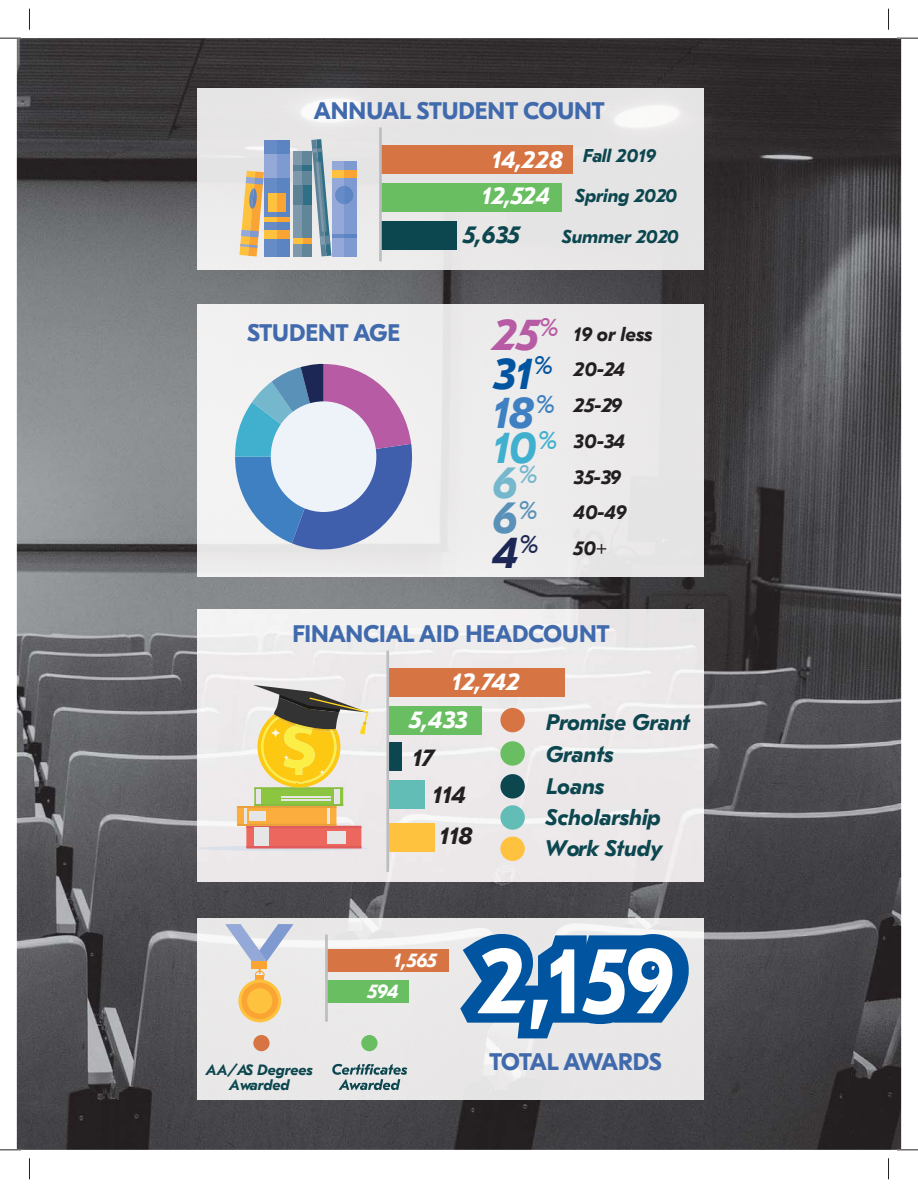
<style>
.page{position:relative;width:918px;height:1188px;background:#fff}
.page>*{position:absolute;margin:0;border:0;box-sizing:border-box;transform-origin:0 0}
.t1{font:700 94.65px "GT Eesti Pro Text";color:#fff;scale:.93 1}
.t2{font:italic 700 43.95px/36.3px "GT Eesti Pro Text";letter-spacing:-.025em;color:#b75ca4}
.t3{font:italic 700 24px/36px "GT Eesti Pro Text";color:#fff;text-align:center}
.t4{font:italic 700 24px "GT Eesti Pro Text";color:#0c464f}
.t5{font:700 23.85px "GT Eesti Pro Display";color:#416aad}
.t6{font:700 23.85px "GT Eesti Pro Display";letter-spacing:-.035em;color:#416aad}
.t7{font:italic 700 23.85px/38.4px "GT Eesti Pro Text";color:#fff}
.t8{font:italic 700 23.85px/37px "GT Eesti Pro Text";color:#231f20}
.t9{font:italic 700 22.35px/31.7px "GT Eesti Pro Text";color:#0c464f}
.t10{font:italic 700 19.65px/35.7px "GT Eesti Pro Text";color:#231f20}
.t11{font:italic 700 19.35px/30.6px "GT Eesti Pro Text";letter-spacing:-.01em;color:#fff}
.t12{font:italic 700 18.45px "GT Eesti Pro Text";color:#0c464f}
.t13{font:italic 700 15px/15.3px "GT Eesti Pro Text";color:#0c464f;text-align:center}
.s1{color:#0155a0}
.s2{color:#3e80c2}
.s3{color:#41b0cf}
.s4{color:#75b7cd}
.s5{color:#5a91b8}
.s6{color:#1d2755}
.s7{font-size:94.35px;color:#0155a0}
</style>
<div class="page">
<img style="left:17px;top:38px;width:884px;height:1112px">
<img style="left:198px;top:609px;width:505px;height:272px">
<div style="left:198px;top:304px;width:505px;height:272px;background:#ecebeb"></div>
<div style="left:198px;top:919px;width:505px;height:181px;background:#eae8e8"></div>
<img style="left:198px;top:89px;width:505px;height:181px">
<svg style="left:441px;top:914px;width:266px;height:139px;background:#7099be"></svg>
<div style="left:326px;top:949px;width:123px;height:23px;background:#d67543"></div>
<div style="left:326px;top:980px;width:83px;height:23px;background:#68be60"></div>
<svg style="left:332px;top:1064px;width:75px;height:26px;background:#9fb1b4"></svg>
<div style="left:361px;top:1035px;width:17px;height:16px;background:#68be60;border-radius:50%"></div>
<div style="left:253px;top:1035px;width:17px;height:16px;background:#d67543;border-radius:50%"></div>
<hr style="left:325px;top:935px;width:3px;height:87px;background:#bbbdc0">
<div style="left:255px;top:971px;width:10px;height:8px;border:1px solid #faa433;border-radius:50%"></div>
<div style="left:256px;top:976px;width:8px;height:5px;background:#faa433"></div>
<svg style="left:225px;top:924px;width:69px;height:37px;background:#c4cde1"></svg>
<svg style="left:240px;top:981px;width:40px;height:40px"></svg>
<div style="left:238px;top:980px;width:43px;height:42px;border:3px solid #fec23e;border-radius:50%"></div>
<div style="left:247px;top:988px;width:25px;height:26px;background:#fec23e;border-radius:50%"></div>
<div style="left:252px;top:961px;width:15px;height:8px;background:#faa433"></div>
<svg style="left:235px;top:363px;width:183px;height:188px"></svg>
<div style="left:271px;top:401px;width:105px;height:111px;background:#eef3fa;border-radius:50%"></div>
<div style="left:388px;top:669px;width:177px;height:28px;background:#d67543"></div>
<div style="left:388px;top:706px;width:93px;height:29px;background:#68be60"></div>
<div style="left:388px;top:742px;width:14px;height:28px;background:#0c464f"></div>
<div style="left:388px;top:781px;width:37px;height:28px;background:#61bdb6"></div>
<div style="left:388px;top:823px;width:47px;height:29px;background:#fec23e"></div>
<hr style="left:386px;top:651px;width:3px;height:221px;background:#bbbdc0">
<svg style="left:198px;top:846px;width:170px;height:5px"></svg>
<div style="left:246px;top:826px;width:115px;height:22px;background:#ec675e"></div>
<hr style="left:246px;top:846px;width:115px;height:2px;background:#de5c5b">
<hr style="left:246px;top:826px;width:115px;height:2px;background:#de5c5b">
<div style="left:254px;top:828px;width:15px;height:18px;background:#e5e6e5"></div>
<div style="left:237px;top:806px;width:99px;height:20px;background:#fbae3e"></div>
<hr style="left:237px;top:824px;width:99px;height:2px;background:#e9a03c">
<hr style="left:237px;top:806px;width:99px;height:2px;background:#e9a03c">
<hr style="left:244px;top:808px;width:3px;height:16px;background:#e5e6e5">
<div style="left:249px;top:811px;width:17px;height:10px;background:#e5e6e5"></div>
<svg style="left:253px;top:685px;width:115px;height:159px"></svg>
<div style="left:500px;top:741px;width:25px;height:25px;background:#68be60;border-radius:50%"></div>
<div style="left:500px;top:708px;width:25px;height:24px;background:#d67543;border-radius:50%"></div>
<div style="left:500px;top:774px;width:25px;height:25px;background:#0c464f;border-radius:50%"></div>
<div style="left:500px;top:805px;width:25px;height:25px;background:#61bdb6;border-radius:50%"></div>
<div style="left:500px;top:837px;width:25px;height:24px;background:#fec23e;border-radius:50%"></div>
<div style="left:381px;top:146px;width:191px;height:28px;background:#d67543"></div>
<div style="left:381px;top:184px;width:181px;height:28px;background:#68be60"></div>
<div style="left:381px;top:221px;width:76px;height:29px;background:#0c464f"></div>
<hr style="left:379px;top:127px;width:3px;height:134px;background:#bbbdc0">
<svg style="left:239px;top:171px;width:25px;height:85px;background:#e0c08a"></svg>
<div style="left:277px;top:140px;width:13px;height:116px;background:#5b84c3"></div>
<div style="left:264px;top:140px;width:13px;height:116px;background:#678bc7"></div>
<div style="left:264px;top:154px;width:13px;height:24px;background:#94a9d7"></div>
<div style="left:277px;top:154px;width:13px;height:24px;background:#7f9ad0"></div>
<div style="left:264px;top:217px;width:13px;height:5px;background:#fec23e"></div>
<div style="left:277px;top:217px;width:13px;height:5px;background:#faa433"></div>
<div style="left:277px;top:230px;width:13px;height:9px;background:#faa433"></div>
<div style="left:264px;top:230px;width:13px;height:9px;background:#fec23e"></div>
<div style="left:277px;top:193px;width:9px;height:19px;background:#faa433"></div>
<div style="left:268px;top:193px;width:9px;height:19px;background:#fec23e"></div>
<div style="left:293px;top:151px;width:10px;height:105px;background:#7e99ab"></div>
<div style="left:303px;top:151px;width:9px;height:105px;background:#61869a"></div>
<div style="left:293px;top:165px;width:10px;height:5px;background:#5a8195"></div>
<div style="left:303px;top:165px;width:9px;height:5px;background:#307086"></div>
<div style="left:303px;top:238px;width:9px;height:5px;background:#faa433"></div>
<div style="left:293px;top:238px;width:10px;height:5px;background:#fec23e"></div>
<div style="left:303px;top:186px;width:9px;height:19px;background:#307086"></div>
<div style="left:293px;top:186px;width:10px;height:19px;background:#5a8195"></div>
<div style="left:344px;top:161px;width:13px;height:95px;background:#7f9ad0"></div>
<div style="left:344px;top:170px;width:13px;height:8px;background:#faa433"></div>
<hr style="left:344px;top:234px;width:13px;height:4px;background:#5b84c3">
<svg style="left:311px;top:139px;width:42px;height:117px"></svg>
<hr style="left:0;top:1149px;width:21px;height:2px;background:#fff">
<hr style="left:897px;top:1149px;width:21px;height:2px;background:#fff">
<svg style="left:0;top:38px;width:21px;height:1px"></svg>
<svg style="left:897px;top:38px;width:21px;height:1px"></svg>
<svg style="left:0;top:1150px;width:21px;height:1px"></svg>
<svg style="left:897px;top:1150px;width:21px;height:1px"></svg>
<svg style="left:29px;top:9px;width:1px;height:21px"></svg>
<svg style="left:29px;top:1158px;width:1px;height:21px"></svg>
<svg style="left:888px;top:9px;width:1px;height:21px"></svg>
<svg style="left:888px;top:1158px;width:1px;height:21px"></svg>
<p class="t5" style="left:314px;top:98px;width:292px">ANNUAL STUDENT COUNT</p>
<p class="t5" style="left:247px;top:319px;width:155px">STUDENT AGE</p>
<p class="t12" style="left:583px;top:146px;width:74px">Fall 2019</p>
<p class="t3" style="left:482px;top:142px;width:83px">14,228<br>12,524</p>
<p class="t4" style="left:463px;top:221px;width:58px">5,635</p>
<p class="t12" style="left:575px;top:185px;width:104px">Spring 2020</p>
<p class="t12" style="left:562px;top:226px;width:119px">Summer 2020</p>
<h2 class="t2" style="left:492px;top:318px;width:69px">25<sup>%<br></sup><span class="s1">31</span><sup>%<br></sup><span class="s2">18</span><sup>%<br></sup><span class="s3">10</span><sup>%<br></sup><span class="s4">6</span><sup>%<br></sup><span class="s5">6</span><sup>%<br></sup><span class="s6">4</span><sup>%</sup></h2>
<p class="t10" style="left:574px;top:317px;width:81px">19 or less<br>20-24<br>25-29<br>30-34<br>35-39<br>40-49<br>50+</p>
<p class="t5" style="left:292px;top:621px;width:319px">FINANCIAL AID HEADCOUNT</p>
<p class="t13" style="left:206px;top:1062px;width:108px">AA/AS Degrees<br>Awarded</p>
<p class="t7" style="left:409px;top:663px;width:112px;text-indent:43px">12,742<br>5,433</p>
<p class="t8" style="left:433px;top:740px;width:35px;text-indent:-20px">17<br>114</p>
<p class="t8" style="left:439px;top:818px;width:35px">118</p>
<p class="t9" style="left:544px;top:707px;width:147px">Promise Grant<br>Grants<br>Loans<br>Scholarship<br>Work Study</p>
<p class="t11" style="left:367px;top:946px;width:71px;text-indent:26px">1,565<br>594</p>
<h1 class="t1" style="left:474px;top:928px;width:217px"><span class="s7">2</span>,159</h1>
<p class="t6" style="left:489px;top:1048px;width:174px">TOTAL AWARDS</p>
</div>
